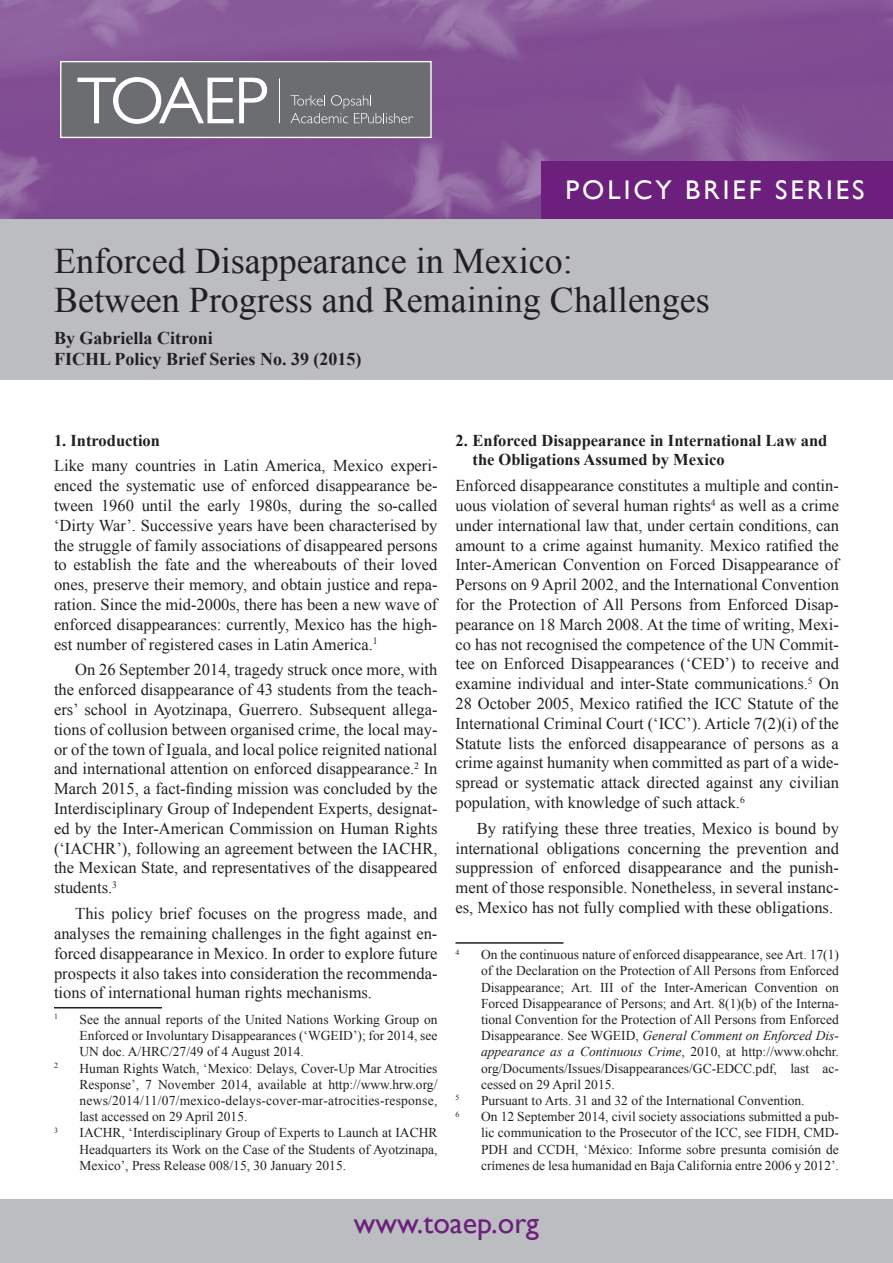
<style>
.page{position:relative;width:893px;height:1263px;background:#fff}
.page>*{position:absolute;margin:0;border:0;box-sizing:border-box;transform-origin:0 0}
.t1{font:36px/39px "Times New Roman";color:#231f20}
.t2{font:30px "Gill Sans";color:#6c1f7d}
.t3{font:27px "Gill Sans";letter-spacing:.11em;color:#fff}
.t4{font:700 18px/21.6px "Times New Roman";color:#231f20}
.t5{font:16.5px/19.8px "Times New Roman";color:#231f20;text-align:justify}
.t6{font:700 16.5px/19.8px "Times New Roman";color:#231f20}
.t7{font:13.5px/16.2px "Times New Roman";color:#231f20;text-align:justify}
.t8{font:7.8px "Times New Roman";color:#231f20}
.s1{font-style:italic}
</style>
<div class="page">
<div style="left:0;top:211px;width:893px;height:168px;background:#bcbdc0"></div>
<img style="left:0;top:0;width:893px;height:218px">
<div style="left:541px;top:161px;width:352px;height:57px;background:#6c1f7d"></div>
<div style="left:0;top:1199px;width:893px;height:64px;background:#bcbdc0"></div>
<svg style="left:62px;top:63px;width:368px;height:73px"></svg>
<hr style="left:279px;top:78px;width:1px;height:45px;background:#fff">
<div style="left:60px;top:61px;width:372px;height:77px;border:1px solid #fff"></div>
<hr style="left:54px;top:1007px;width:108px;height:1px;background:#231f20">
<hr style="left:455px;top:942px;width:108px;height:2px;background:#231f20">
<h3 class="t3" style="left:566px;top:174px;width:301px">POLICY BRIEF SERIES</h3>
<h1 class="t1" style="left:54px;top:241px;width:657px">Enforced Disappearance in Mexico:<br>Between Progress and Remaining Challenges</h1>
<p class="t4" style="left:54px;top:327px;width:309px">By Gabriella Citroni<br>FICHL Policy Brief Series No. 39 (2015)</p>
<p class="t6" style="left:54px;top:430px;width:108px">1. Introduction</p>
<p class="t5" style="left:54px;top:456px;width:385px">Like many countries in Latin America, Mexico experi&shy;enced the systematic use of enforced disappearance be&shy;tween 1960 until the early 1980s, during the so-called ‘Dirty War’. Successive years have been characterised by the struggle of family associations of disappeared persons to establish the fate and the whereabouts of their loved ones, preserve their memory, and obtain justice and repa&shy;ration. Since the mid-2000s, there has been a new wave of enforced disappearances: currently, Mexico has the high&shy;est number of registered cases in Latin America.<sup>1</sup></p>
<p class="t5" style="left:54px;top:660px;width:385px;text-indent:21px">On 26 September 2014, tragedy struck once more, with the enforced disappearance of 43 students from the teach&shy;ers’ school in Ayotzinapa, Guerrero. Subsequent allega&shy;tions of collusion between organised crime, the local may&shy;or of the town of Iguala, and local police reignited national and international attention on enforced disappearance.<sup>2</sup> In March 2015, a fact-finding mission was concluded by the Interdisciplinary Group of Independent Experts, designat&shy;ed by the Inter-American Commission on Human Rights (‘IACHR’), following an agreement between the IACHR, the Mexican State, and representatives of the disappeared students.<sup>3</sup></p>
<p class="t5" style="left:54px;top:903px;width:385px;text-indent:21px">This policy brief focuses on the progress made, and analyses the remaining challenges in the fight against en&shy;forced disappearance in Mexico. In order to explore future prospects it also takes into consideration the recommenda&shy;tions of international human rights mechanisms.</p>
<p class="t8" style="left:54px;top:1011px;width:5px">1</p>
<p class="t7" style="left:80px;top:1011px;width:359px">See the annual reports of the United Nations Working Group on Enforced or Involuntary Disappearances (‘WGEID’); for 2014, see UN doc. A/HRC/27/49 of 4 August 2014.</p>
<p class="t8" style="left:54px;top:1060px;width:5px">2</p>
<p class="t7" style="left:80px;top:1060px;width:359px">Human Rights Watch, ‘Mexico: Delays, Cover-Up Mar Atrocities Response’, 7 November 2014, available at http://www.hrw.org/ news/2014/11/07/mexico-delays-cover-mar-atrocities-response, last accessed on 29 April 2015.</p>
<p class="t8" style="left:54px;top:1125px;width:5px">3</p>
<p class="t7" style="left:80px;top:1124px;width:359px">IACHR, ‘Interdisciplinary Group of Experts to Launch at IACHR Headquarters its Work on the Case of the Students of Ayotzinapa, Mexico’, Press Release 008/15, 30 January 2015.</p>
<p class="t6" style="left:472px;top:430px;width:356px;text-indent:-17px">2. Enforced Disappearance in International Law and the Obligations Assumed by Mexico</p>
<p class="t5" style="left:455px;top:476px;width:385px">Enforced disappearance constitutes a multiple and contin&shy;uous violation of several human rights<sup>4</sup> as well as a crime under international law that, under certain conditions, can amount to a crime against humanity. Mexico ratified the Inter-American Convention on Forced Disappearance of Persons on 9 April 2002, and the International Convention for the Protection of All Persons from Enforced Disap&shy;pearance on 18 March 2008. At the time of writing, Mexi&shy;co has not recognised the competence of the UN Commit&shy;tee on Enforced Disappearances (‘CED’) to receive and examine individual and inter-State communications.<sup>5</sup> On 28 October 2005, Mexico ratified the ICC Statute of the International Criminal Court (‘ICC’). Article 7(2)(i) of the Statute lists the enforced disappearance of persons as a crime against humanity when committed as part of a wide&shy;spread or systematic attack directed against any civilian population, with knowledge of such attack.<sup>6</sup></p>
<p class="t5" style="left:455px;top:818px;width:385px;text-indent:21px">By ratifying these three treaties, Mexico is bound by international obligations concerning the prevention and suppression of enforced disappearance and the punish&shy;ment of those responsible. Nonetheless, in several instanc&shy;es, Mexico has not fully complied with these obligations.</p>
<p class="t8" style="left:455px;top:947px;width:5px">4</p>
<p class="t7" style="left:481px;top:946px;width:359px">On the continuous nature of enforced disappearance, see Art. 17(1) of the Declaration on the Protection of All Persons from Enforced Disappearance; Art. III of the Inter-American Convention on Forced Disappearance of Persons; and Art. 8(1)(b) of the Interna&shy;tional Convention for the Protection of All Persons from Enforced Disappearance. See WGEID, <span class="s1">General Comment on Enforced Dis&shy;appearance as a Continuous Crime</span>, 2010, at http://www.ohchr. org/Documents/Issues/Disappearances/GC-EDCC.pdf, last ac&shy;cessed on 29 April 2015.</p>
<p class="t8" style="left:455px;top:1092px;width:5px">5</p>
<p class="t7" style="left:481px;top:1092px;width:325px">Pursuant to Arts. 31 and 32 of the International Convention.</p>
<p class="t8" style="left:455px;top:1109px;width:5px">6</p>
<p class="t7" style="left:481px;top:1108px;width:359px">On 12 September 2014, civil society associations submitted a pub&shy;lic communication to the Prosecutor of the ICC, see FIDH, CMD-PDH and CCDH, ‘México: Informe sobre presunta comisión de crímenes de lesa humanidad en Baja California entre 2006 y 2012’.</p>
<h2 class="t2" style="left:354px;top:1205px;width:187px">www.toaep.org</h2>
</div>
